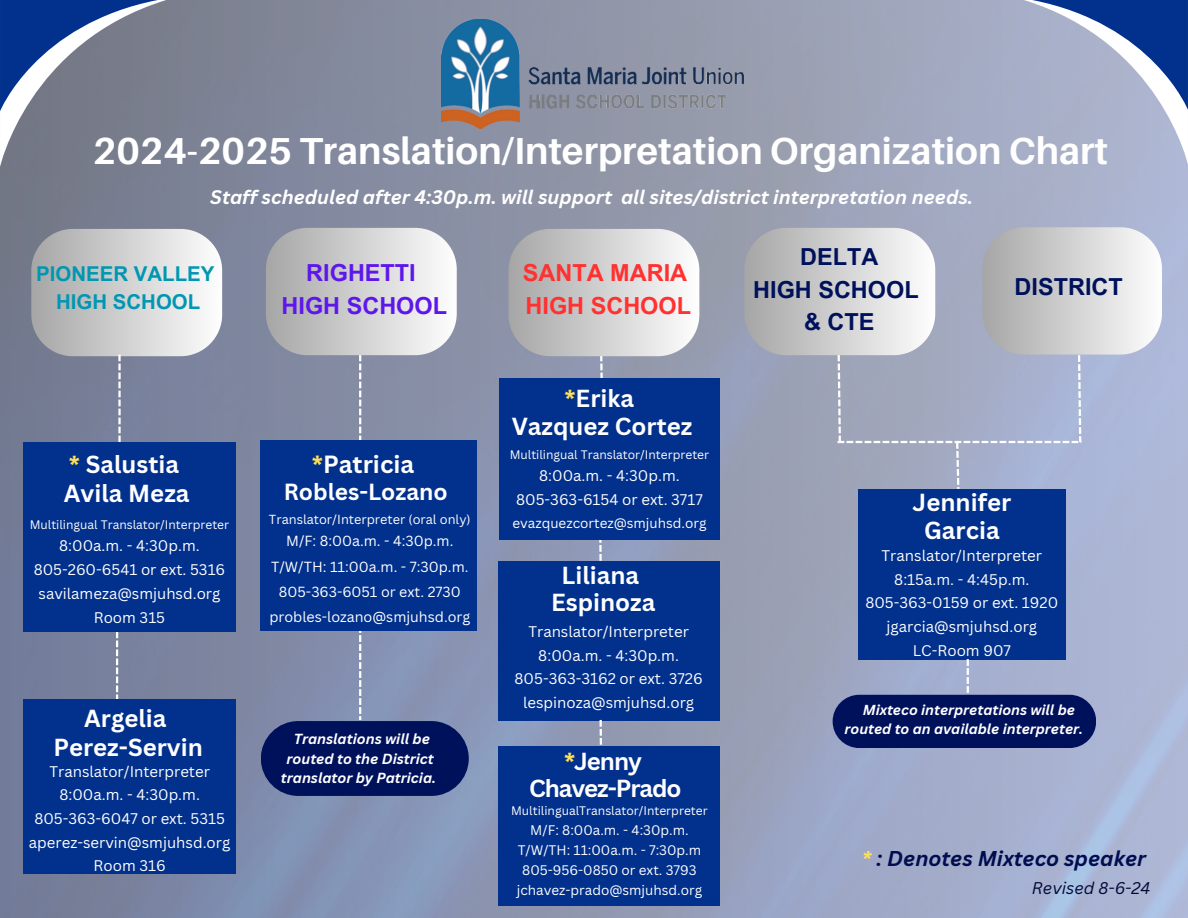
<style>
.page{position:relative;width:1188px;height:918px;background:#fff}
.page>*{position:absolute;margin:0;border:0;box-sizing:border-box;transform-origin:0 0}
.t1{font:700 37.65px "Aileron";color:#fff}
.t2{font:700 24.15px "Canva Sans";color:#fff}
.t3{font:700 24px/29.2px "Canva Sans";color:#fff;text-align:center}
.t4{font:700 24px/27px "Canva Sans";letter-spacing:-.045em;color:#fff;text-align:center}
.t5{font:700 23.55px/32.7px "Arial MT Pro";color:#00115c;text-align:center}
.t6{font:700 23.55px/32.7px "Arial MT Pro";color:#ff3131}
.t7{font:700 23.55px/32.7px "Arial MT Pro";color:#5e17eb;text-align:center}
.t8{font:700 22.8px "Canva Sans";color:#fff}
.t9{font:italic 700 20.85px "Canva Sans";color:#000e51}
.t10{font:700 20.55px/28.2px "Arial MT Pro";color:#0097b2;text-align:center}
.t11{font:italic 700 19.05px "Canva Sans";color:#fff}
.t12{font:italic 16.5px "Canva Sans";color:#010937}
.t13{font:15px/23.7px "Canva Sans";color:#fff;text-align:center}
.t14{font:14.25px "Canva Sans";color:#fff}
.t15{font:italic 700 14.25px/19.2px "Canva Sans";color:#fff;text-align:center}
.t16{font:italic 700 14.1px/18.9px "Canva Sans";color:#fff}
.t17{font:13.5px "Canva Sans";color:#fff}
.t18{font:12.75px "Canva Sans";color:#fff}
.t19{font:12px "Canva Sans";color:#fff}
.s1{color:#ffde59}
</style>
<div class="page">
<img style="left:0;top:0;width:1188px;height:918px">
<svg style="left:600px;top:356px;width:3px;height:22px"></svg>
<div style="left:31px;top:229px;width:191px;height:127px;background:linear-gradient(to right,#a6a6a6,#fefefe);border-radius:42px"></div>
<svg style="left:0;top:0;width:166px;height:166px;background:#6e7a97"></svg>
<svg style="left:1024px;top:0;width:164px;height:164px;background:#909fc3"></svg>
<img style="left:441px;top:19px;width:303px;height:109px">
<svg style="left:359px;top:355px;width:2px;height:86px"></svg>
<svg style="left:359px;top:631px;width:2px;height:89px"></svg>
<div style="left:260px;top:441px;width:217px;height:190px;background:#02318d"></div>
<svg style="left:118px;top:355px;width:3px;height:87px"></svg>
<div style="left:266px;top:228px;width:191px;height:127px;background:linear-gradient(to right,#a6a6a6,#fefefe);border-radius:42px"></div>
<div style="left:509px;top:229px;width:190px;height:127px;background:linear-gradient(to right,#a6a6a6,#fdfdfd);border-radius:42px"></div>
<div style="left:744px;top:228px;width:191px;height:127px;background:linear-gradient(to right,#a6a6a6,#fefefe);border-radius:42px"></div>
<div style="left:983px;top:227px;width:179px;height:128px;background:linear-gradient(to right,#a6a6a6,#fdfdfe);border-radius:42px"></div>
<div style="left:858px;top:489px;width:208px;height:170px;background:#02318d"></div>
<svg style="left:116px;top:631px;width:2px;height:68px"></svg>
<div style="left:23px;top:442px;width:213px;height:189px;background:#02318d"></div>
<svg style="left:599px;top:540px;width:3px;height:22px"></svg>
<div style="left:500px;top:378px;width:219px;height:162px;background:#02318d"></div>
<div style="left:24px;top:699px;width:212px;height:175px;background:#02318d"></div>
<div style="left:833px;top:695px;width:263px;height:53px;background:#00115c;border-radius:27px"></div>
<div style="left:498px;top:562px;width:221px;height:159px;background:#02318d"></div>
<svg style="left:600px;top:720px;width:2px;height:26px"></svg>
<div style="left:498px;top:746px;width:221px;height:159px;background:#02318d"></div>
<svg style="left:967px;top:659px;width:2px;height:34px"></svg>
<div style="left:261px;top:721px;width:208px;height:75px;background:#00115c;border-radius:37px"></div>
<svg style="left:838px;top:355px;width:244px;height:134px;background:#a5adc6"></svg>
<p class="t1" style="left:93px;top:128px;width:1017px">2024-2025 Translation/Interpretation Organization Chart</p>
<p class="t11" style="left:210px;top:183px;width:764px">Staff scheduled after 4:30p.m. will support all sites/district interpretation needs.</p>
<h5 class="t10" style="left:36px;top:262px;width:180px">PIONEER VALLEY<br>HIGH SCHOOL</h5>
<p class="t7" style="left:282px;top:260px;width:167px">RIGHETTI<br>HIGH SCHOOL</p>
<h1 class="t6" style="left:523px;top:260px;width:170px">SANTA MARIA<br>HIGH SCHOOL</h1>
<h4 class="t5" style="left:753px;top:243px;width:167px">DELTA<br>HIGH SCHOOL &amp; CTE</h4>
<h3 class="t5" style="left:1015px;top:273px;width:110px">DISTRICT</h3>
<h3 class="t3" style="left:64px;top:449px;width:127px;text-align:left"><span class="s1">*</span> Salustia<br>Avila Meza</h3>
<p class="t19" style="left:30px;top:517px;width:201px">Multilingual Translator/Interpreter</p>
<p class="t13" style="left:59px;top:534px;width:142px">8:00a.m. - 4:30p.m.</p>
<p class="t13" style="left:34px;top:558px;width:193px">805-260-6541 or ext. 5316</p>
<p class="t13" style="left:39px;top:582px;width:183px">savilameza@smjuhsd.org</p>
<p class="t13" style="left:94px;top:606px;width:73px">Room 315</p>
<p class="t3" style="left:53px;top:703px;width:151px">Argelia<br>Perez-Servin</p>
<p class="t13" style="left:29px;top:759px;width:203px">Translator/Interpreter<br>8:00a.m. - 4:30p.m.<br>805-363-6047 or ext. 5315 aperez-servin@smjuhsd.org<br>Room 316</p>
<p class="t2" style="left:312px;top:448px;width:104px"><span class="s1">*</span>Patricia</p>
<p class="t8" style="left:284px;top:476px;width:166px">Robles-Lozano</p>
<p class="t18" style="left:269px;top:510px;width:203px">Translator/Interpreter (oral only)</p>
<p class="t14" style="left:286px;top:531px;width:169px">M/F: 8:00a.m. - 4:30p.m.</p>
<p class="t14" style="left:271px;top:556px;width:199px">T/W/TH: 11:00a.m. - 7:30p.m.</p>
<h2 class="t14" style="left:279px;top:582px;width:183px">805-363-6051 or ext. 2730</h2>
<h3 class="t14" style="left:269px;top:607px;width:202px">probles-lozano@smjuhsd.org</h3>
<h2 class="t15" style="left:281px;top:729px;width:157px">Translations will be routed to the District translator by Patricia.</h2>
<h6 class="t3" style="left:512px;top:384px;width:182px;line-height:28.2px"><span class="s1">*</span>Erika<br>Vazquez Cortez</h6>
<h2 class="t19" style="left:510px;top:446px;width:201px">Multilingual Translator/Interpreter</h2>
<h3 class="t13" style="left:539px;top:463px;width:142px">8:00a.m. - 4:30p.m.</h3>
<p class="t13" style="left:516px;top:487px;width:188px">805-363-6154 or ext. 3717</p>
<p class="t17" style="left:512px;top:514px;width:196px">evazquezcortez@smjuhsd.org</p>
<h2 class="t3" style="left:551px;top:561px;width:106px;line-height:27px">Liliana<br>Espinoza</h2>
<p class="t13" style="left:515px;top:619px;width:190px">Translator/Interpreter<br>8:00a.m. - 4:30p.m.<br>805-363-3162 or ext. 3726 lespinoza@smjuhsd.org</p>
<p class="t4" style="left:529px;top:747px;width:154px"><span class="s1">*</span>Jenny<br>Chavez-Prado</p>
<p class="t19" style="left:511px;top:802px;width:198px">MultilingualTranslator/Interpreter</p>
<h3 class="t17" style="left:530px;top:821px;width:160px">M/F: 8:00a.m. - 4:30p.m.</h3>
<h6 class="t17" style="left:518px;top:841px;width:185px">T/W/TH: 11:00a.m. - 7:30p.m</h6>
<h3 class="t17" style="left:522px;top:861px;width:176px">805-956-0850 or ext. 3793</h3>
<p class="t17" style="left:517px;top:881px;width:187px">jchavez-prado@smjuhsd.org</p>
<p class="t3" style="left:913px;top:488px;width:100px;line-height:28.2px">Jennifer<br>Garcia</p>
<p class="t13" style="left:865px;top:543px;width:194px">Translator/Interpreter<br>8:15a.m. - 4:45p.m.<br>805-363-0159 or ext. 1920 jgarcia@smjuhsd.org<br>LC-Room 907</p>
<h3 class="t16" style="left:845px;top:701px;width:240px;text-indent:18px">Mixteco interpretations will be routed to an available interpreter.</h3>
<p class="t9" style="left:862px;top:844px;width:286px"><span class="s1">*</span> : Denotes Mixteco speaker</p>
<h6 class="t12" style="left:1032px;top:877px;width:120px">Revised 8-6-24</h6>
</div>
